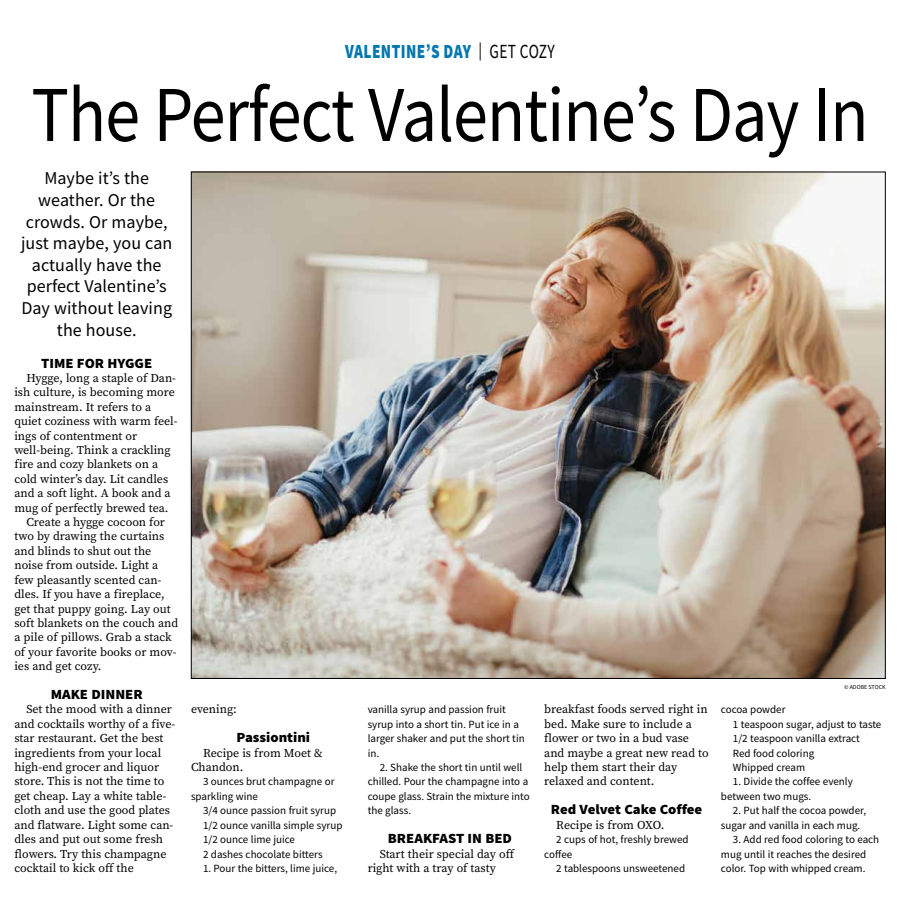
<style>
.page{position:relative;width:900px;height:908px;background:#fff}
.page>*{position:absolute;margin:0;border:0;box-sizing:border-box;transform-origin:0 0}
.t1{font:79.2px "Source Sans Pro";letter-spacing:-.015em;color:#000;scale:.89 1}
.t2{font:900 20px "Source Sans Pro";letter-spacing:.025em;color:#0077b1;scale:.77 1}
.t3{font:18px/21.6px "Source Sans Pro";letter-spacing:.005em;color:#000;text-align:center}
.t4{font:900 14px "Source Sans Pro";color:#000;scale:1.05 1}
.t5{font:12px/14.4px "Source Serif Pro";color:#000}
.t6{font:11px/14.4px "Source Sans Pro";color:#000}
.t7{font:6px "Source Sans Pro";color:#000}
.s1{font-weight:400;font-size:18px;color:#000}
.s2{font-weight:400;color:#000}
</style>
<div class="page">
<img style="left:193px;top:174px;width:691px;height:502px">
<h2 class="t2" style="left:345px;top:38px;width:274px">VALENTINE’S DAY <span class="s1">|</span> <span class="s2">GET COZY</span></h2>
<h1 class="t1" style="left:31px;top:64px;width:942px">The Perfect Valentine’s Day In</h1>
<h3 class="t3" style="left:21px;top:167px;width:153px">Maybe it’s the weather. Or the crowds. Or maybe, just maybe, you can actually have the perfect Valentine’s<br>Day without leaving the house.</h3>
<p class="t4" style="left:41px;top:353px;width:107px">TIME FOR HYGGE</p>
<p class="t5" style="left:26px;top:370px;width:151px">Hygge, long a staple of Dan-</p>
<p class="t5" style="left:14px;top:385px;width:162px">ish culture, is becoming more</p>
<p class="t5" style="left:14px;top:399px;width:138px">mainstream. It refers to a</p>
<p class="t5" style="left:14px;top:414px;width:165px">quiet coziness with warm feel-</p>
<p class="t5" style="left:14px;top:428px;width:124px">ings of contentment or</p>
<p class="t5" style="left:14px;top:442px;width:158px">well-being. Think a crackling</p>
<p class="t5" style="left:14px;top:457px;width:145px">fire and cozy blankets on a</p>
<p class="t5" style="left:14px;top:471px;width:155px">cold winter’s day. Lit candles</p>
<p class="t5" style="left:14px;top:486px;width:158px">and a soft light. A book and a</p>
<p class="t5" style="left:14px;top:500px;width:156px">mug of perfectly brewed tea.</p>
<p class="t5" style="left:26px;top:514px;width:140px">Create a hygge cocoon for</p>
<p class="t5" style="left:14px;top:529px;width:152px">two by drawing the curtains</p>
<p class="t5" style="left:14px;top:543px;width:138px">and blinds to shut out the</p>
<p class="t5" style="left:14px;top:558px;width:145px">noise from outside. Light a</p>
<p class="t5" style="left:14px;top:572px;width:149px">few pleasantly scented can-</p>
<p class="t5" style="left:14px;top:586px;width:152px">dles. If you have a fireplace,</p>
<p class="t5" style="left:14px;top:601px;width:158px">get that puppy going. Lay out</p>
<p class="t5" style="left:14px;top:615px;width:165px">soft blankets on the couch and</p>
<p class="t5" style="left:14px;top:630px;width:159px">a pile of pillows. Grab a stack</p>
<p class="t5" style="left:14px;top:644px;width:164px">of your favorite books or mov-</p>
<p class="t5" style="left:14px;top:658px;width:88px">ies and get cozy.</p>
<p class="t4" style="left:51px;top:684px;width:89px">MAKE DINNER</p>
<p class="t5" style="left:14px;top:702px;width:162px;text-indent:12px">Set the mood with a dinner and cocktails worthy of a five&shy;star restaurant. Get the best ingredients from your local high-end grocer and liquor store. This is not the time to get cheap. Lay a white table&shy;cloth and use the good plates and flatware. Light some can&shy;dles and put out some fresh flowers. Try this champagne cocktail to kick off the</p>
<p class="t5" style="left:191px;top:702px;width:47px">evening:</p>
<p class="t4" style="left:237px;top:727px;width:72px">Passiontini</p>
<p class="t5" style="left:191px;top:745px;width:133px;text-indent:12px">Recipe is from Moet &amp;<br>Chandon.</p>
<p class="t6" style="left:191px;top:774px;width:145px;text-indent:12px">3 ounces brut champagne or sparkling wine</p>
<p class="t6" style="left:203px;top:803px;width:141px">3/4 ounce passion fruit syrup<br>1/2 ounce vanilla simple syrup<br>1/2 ounce lime juice<br>2 dashes chocolate bitters</p>
<p class="t6" style="left:203px;top:860px;width:136px">1. Pour the bitters, lime juice,</p>
<p class="t6" style="left:368px;top:702px;width:159px">vanilla syrup and passion fruit syrup into a short tin. Put ice in a larger shaker and put the short tin in.</p>
<p class="t6" style="left:368px;top:759px;width:164px;text-indent:12px">2. Shake the short tin until well chilled. Pour the champagne into a coupe glass. Strain the mixture into the glass.</p>
<p class="t4" style="left:388px;top:828px;width:120px">BREAKFAST IN BED</p>
<p class="t5" style="left:368px;top:846px;width:148px;text-indent:12px">Start their special day off right with a tray of tasty</p>
<p class="t5" style="left:544px;top:702px;width:166px">breakfast foods served right in bed. Make sure to include a flower or two in a bud vase and maybe a great new read to help them start their day relaxed and content.</p>
<p class="t4" style="left:551px;top:799px;width:146px">Red Velvet Cake Coffee</p>
<p class="t5" style="left:556px;top:817px;width:109px">Recipe is from OXO.</p>
<p class="t6" style="left:544px;top:831px;width:146px;text-indent:12px">2 cups of hot, freshly brewed coffee</p>
<p class="t6" style="left:556px;top:860px;width:130px">2 tablespoons unsweetened</p>
<p class="t7" style="left:844px;top:683px;width:43px">© ADOBE STOCK</p>
<p class="t6" style="left:733px;top:702px;width:150px;text-indent:-12px">cocoa powder<br>1 teaspoon sugar, adjust to taste<br>1/2 teaspoon vanilla extract<br>Red food coloring<br>Whipped cream</p>
<p class="t6" style="left:721px;top:774px;width:133px;text-indent:12px">1. Divide the coffee evenly between two mugs.</p>
<p class="t6" style="left:721px;top:803px;width:147px;text-indent:12px">2. Put half the cocoa powder, sugar and vanilla in each mug.</p>
<p class="t6" style="left:721px;top:831px;width:160px;text-indent:12px">3. Add red food coloring to each mug until it reaches the desired color. Top with whipped cream.</p>
</div>
